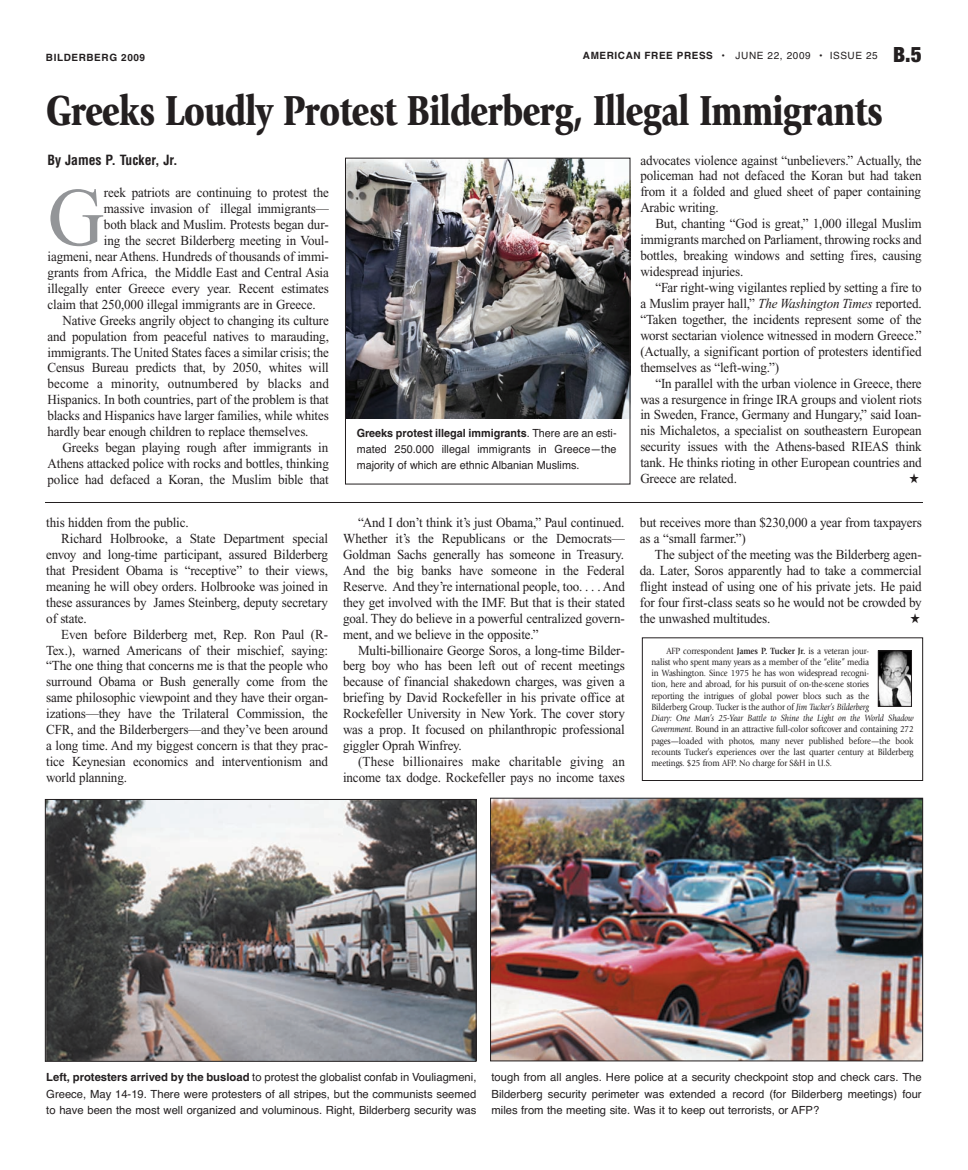
<style>
.page{position:relative;width:968px;height:1170px;background:#fff}
.page>*{position:absolute;margin:0;border:0;box-sizing:border-box;transform-origin:0 0}
.t1{font:82.62px "Times New Roman";color:#939598;scale:.95 1}
.t2{font:900 43.75px "Giovanni";letter-spacing:-.02em;color:#231f20;scale:.8 1}
.t3{font:22.5px "Sans Black Condensed DTC";color:#231f20}
.t4{font:13.75px/15.9px "Times New Roman";letter-spacing:-.01em;color:#231f20;text-align:justify;scale:.95 1}
.t5{font:13.75px "Times New Roman";letter-spacing:.01em;color:#231f20;scale:.95 1}
.t6{font:700 condensed 13.75px "Helvetica";color:#231f20}
.t7{font:11.25px/16.2px "Helvetica";color:#231f20;text-align:justify}
.t8{font:11.25px/16.2px "Helvetica";color:#231f20;text-align:justify;scale:.96 1}
.t9{font:10px "Helvetica";letter-spacing:.055em;color:#231f20}
.t10{font:700 10px "Helvetica";letter-spacing:.055em;color:#231f20}
.t11{font:9.38px/11.2px "Giovanni";letter-spacing:-.01em;color:#231f20;scale:.88 1}
.s1{font-weight:700}
.s2{font-style:italic}
</style>
<div class="page">
<img style="left:347px;top:160px;width:281px;height:258px">
<div style="left:345px;top:158px;width:285px;height:326px;border:1px solid #231f20"></div>
<img style="left:47px;top:801px;width:427px;height:259px">
<div style="left:45px;top:799px;width:431px;height:263px;border:1px solid #231f20"></div>
<img style="left:492px;top:800px;width:428px;height:259px">
<div style="left:490px;top:798px;width:432px;height:263px;border:1px solid #231f20"></div>
<div style="left:642px;top:638px;width:280px;height:143px;border:1px solid #231f20"></div>
<img style="left:880px;top:652px;width:29px;height:53px">
<div style="left:878px;top:650px;width:33px;height:57px;border:1px solid #231f20"></div>
<hr style="left:45px;top:502px;width:877px;height:1px;background:#231f20">
<p class="t10" style="left:46px;top:54px;width:101px">BILDERBERG 2009</p>
<p class="t9" style="left:583px;top:50px;width:296px"><span class="s1">AMERICAN FREE PRESS</span> • JUNE 22, 2009 • ISSUE 25</p>
<h3 class="t3" style="left:893px;top:41px;width:30px">B.5</h3>
<h2 class="t2" style="left:46px;top:93px;width:1047px">Greeks Loudly Protest Bilderberg, Illegal Immigrants</h2>
<p class="t6" style="left:48px;top:153px;width:132px">By James P. Tucker, Jr.</p>
<h1 class="t1" style="left:48px;top:188px;width:61px">G</h1>
<p class="t4" style="left:104px;top:186px;width:238px">reek patriots are continuing to protest the</p>
<p class="t4" style="left:104px;top:202px;width:238px">massive invasion of illegal immigrants—</p>
<p class="t4" style="left:104px;top:218px;width:238px">both black and Muslim. Protests began dur-</p>
<p class="t4" style="left:104px;top:234px;width:238px">ing the secret Bilderberg meeting in Voul-</p>
<p class="t4" style="left:48px;top:250px;width:298px">iagmeni, near Athens. Hundreds of thousands of immi-</p>
<p class="t4" style="left:48px;top:266px;width:298px">grants from Africa, the Middle East and Central Asia</p>
<p class="t4" style="left:48px;top:282px;width:298px">illegally enter Greece every year. Recent estimates</p>
<p class="t4" style="left:48px;top:297px;width:284px">claim that 250,000 illegal immigrants are in Greece.</p>
<p class="t4" style="left:63px;top:313px;width:282px">Native Greeks angrily object to changing its culture</p>
<p class="t4" style="left:48px;top:329px;width:298px">and population from peaceful natives to marauding,</p>
<p class="t4" style="left:48px;top:345px;width:298px">immigrants. The United States faces a similar crisis; the</p>
<p class="t4" style="left:48px;top:361px;width:298px">Census Bureau predicts that, by 2050, whites will</p>
<p class="t5" style="left:48px;top:379px;width:298px">become a minority, outnumbered by blacks and</p>
<p class="t4" style="left:48px;top:393px;width:298px">Hispanics. In both countries, part of the problem is that</p>
<p class="t4" style="left:48px;top:409px;width:298px">blacks and Hispanics have larger families, while whites</p>
<p class="t4" style="left:48px;top:425px;width:276px">hardly bear enough children to replace themselves.</p>
<p class="t4" style="left:63px;top:441px;width:281px">Greeks began playing rough after immigrants in</p>
<p class="t4" style="left:48px;top:457px;width:298px">Athens attacked police with rocks and bottles, thinking</p>
<p class="t4" style="left:48px;top:473px;width:298px">police had defaced a Koran, the Muslim bible that</p>
<p class="t4" style="left:46px;top:516px;width:151px">this hidden from the public.</p>
<p class="t4" style="left:61px;top:532px;width:282px">Richard Holbrooke, a State Department special</p>
<p class="t4" style="left:46px;top:548px;width:298px">envoy and long-time participant, assured Bilderberg</p>
<p class="t4" style="left:46px;top:564px;width:298px">that President Obama is “receptive” to their views,</p>
<p class="t4" style="left:46px;top:580px;width:298px">meaning he will obey orders. Holbrooke was joined in</p>
<p class="t4" style="left:46px;top:595px;width:298px">these assurances by James Steinberg, deputy secretary</p>
<p class="t4" style="left:46px;top:611px;width:44px">of state.</p>
<p class="t4" style="left:61px;top:627px;width:282px">Even before Bilderberg met, Rep. Ron Paul (R-</p>
<p class="t4" style="left:46px;top:643px;width:298px">Tex.), warned Americans of their mischief, saying:</p>
<p class="t4" style="left:46px;top:659px;width:298px">“The one thing that concerns me is that the people who</p>
<p class="t4" style="left:46px;top:675px;width:298px">surround Obama or Bush generally come from the</p>
<p class="t4" style="left:46px;top:691px;width:298px">same philosophic viewpoint and they have their organ-</p>
<p class="t4" style="left:46px;top:707px;width:298px">izations—they have the Trilateral Commission, the</p>
<p class="t4" style="left:46px;top:723px;width:298px">CFR, and the Bilderbergers—and they’ve been around</p>
<p class="t4" style="left:46px;top:739px;width:298px">a long time. And my biggest concern is that they prac-</p>
<p class="t4" style="left:46px;top:755px;width:298px">tice Keynesian economics and interventionism and</p>
<p class="t4" style="left:46px;top:771px;width:86px">world planning.</p>
<p class="t8" style="left:356px;top:425px;width:272px"><span class="s1">Greeks protest illegal immigrants</span>. There are an esti&shy;mated 250.000 illegal immigrants in Greece—the majority of which are ethnic Albanian Muslims.</p>
<p class="t4" style="left:343px;top:516px;width:298px;text-indent:15px">“And I don’t think it’s just Obama,” Paul continued.<br>Whether it’s the Republicans or the Democrats— Goldman Sachs generally has someone in Treasury.<br>And the big banks have someone in the Federal Reserve. And they’re international people, too. . . . And they get involved with the IMF. But that is their stated goal. They do believe in a powerful centralized govern&shy;ment, and we believe in the opposite.”</p>
<p class="t4" style="left:343px;top:643px;width:298px;text-indent:15px">Multi-billionaire George Soros, a long-time Bilder&shy;berg boy who has been left out of recent meetings because of financial shakedown charges, was given a briefing by David Rockefeller in his private office at Rockefeller University in New York. The cover story was a prop. It focused on philanthropic professional giggler Oprah Winfrey.</p>
<p class="t4" style="left:343px;top:755px;width:298px;text-align:right">(These billionaires make charitable giving an income tax dodge. Rockefeller pays no income taxes</p>
<p class="t4" style="left:640px;top:153px;width:298px">advocates violence against “unbelievers.” Actually, the policeman had not defaced the Koran but had taken from it a folded and glued sheet of paper containing Arabic writing.</p>
<p class="t4" style="left:640px;top:217px;width:298px;text-indent:15px">But, chanting “God is great,” 1,000 illegal Muslim immigrants marched on Parliament, throwing rocks and bottles, breaking windows and setting fires, causing widespread injuries.</p>
<p class="t4" style="left:640px;top:281px;width:298px;text-indent:15px">“Far right-wing vigilantes replied by setting a fire to a Muslim prayer hall,” <span class="s2">The Washington Times</span> reported. “Taken together, the incidents represent some of the worst sectarian violence witnessed in modern Greece.” (Actually, a significant portion of protesters identified themselves as “left-wing.”)</p>
<p class="t4" style="left:640px;top:376px;width:298px;text-indent:15px">“In parallel with the urban violence in Greece, there was a resurgence in fringe IRA groups and violent riots in Sweden, France, Germany and Hungary,” said Ioan&shy;nis Michaletos, a specialist on southeastern European security issues with the Athens-based RIEAS think tank. He thinks rioting in other European countries and Greece are related.</p>
<p class="t4" style="left:640px;top:516px;width:298px">but receives more than $230,000 a year from taxpayers as a “small farmer.”)</p>
<p class="t4" style="left:640px;top:548px;width:298px;text-indent:15px">The subject of the meeting was the Bilderberg agen&shy;da. Later, Soros apparently had to take a commercial flight instead of using one of his private jets. He paid for four first-class seats so he would not be crowded by the unwashed multitudes.</p>
<p class="t11" style="left:651px;top:646px;width:299px;text-indent:15px">AFP correspondent <span class="s1">James P. Tucker Jr.</span> is a veteran jour-<br>nalist who spent many years as a member of the “elite” media<br>in Washington. Since 1975 he has won widespread recogni-<br>tion, here and abroad, for his pursuit of on-the-scene stories<br>reporting the intrigues of global power blocs such as the<br>Bilderberg Group. Tucker is the author of <span class="s2">Jim Tucker’s Bilderberg<br>Diary: One Man’s 25-Year Battle to Shine the Light on the World Shadow Government</span>. Bound in an attractive full-color softcover and containing 272 pages—loaded with photos, many never published before—the book recounts Tucker’s experiences over the last quarter century at Bilderberg meetings. $25 from AFP. No charge for S&amp;H in U.S.</p>
<p class="t7" style="left:46px;top:1069px;width:432px"><span class="s1">Left, protesters arrived by the busload</span> to protest the globalist confab in Vouliagmeni, Greece, May 14-19. There were protesters of all stripes, but the communists seemed to have been the most well organized and voluminous. Right, Bilderberg security was</p>
<p class="t7" style="left:491px;top:1069px;width:432px">tough from all angles. Here police at a security checkpoint stop and check cars. The Bilderberg security perimeter was extended a record (for Bilderberg meetings) four miles from the meeting site. Was it to keep out terrorists, or AFP?</p>
</div>
